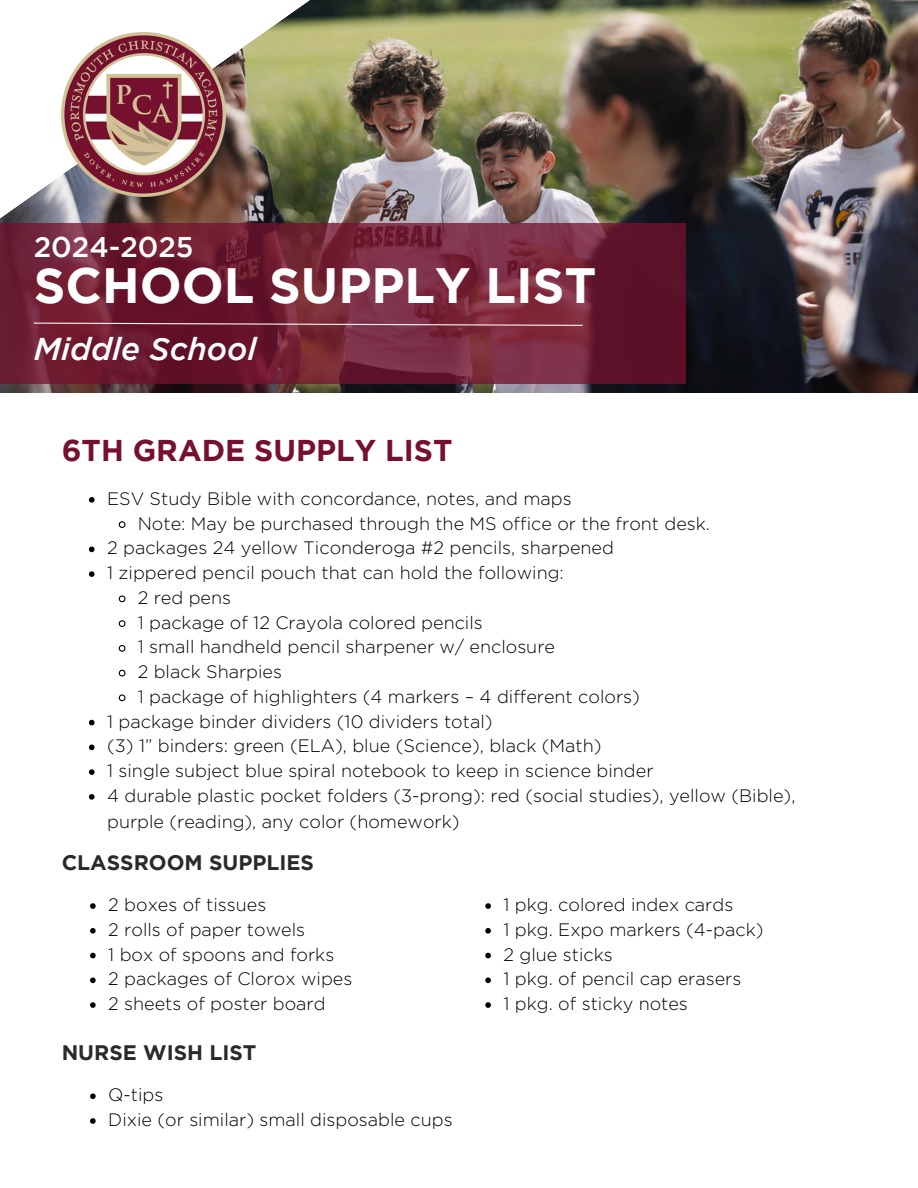
<style>
.page{position:relative;width:918px;height:1188px;background:#fff}
.page>*{position:absolute;margin:0;border:0;box-sizing:border-box;transform-origin:0 0}
.t1{font:700 49.5px "Gotham";color:#fff}
.t2{font:italic 500 31.5px "Gotham";color:#fff}
.t3{font:700 30px "Gotham";color:#75112e}
.t4{font:500 28.5px "Gotham";color:#fff}
.t5{font:700 21px "Gotham";color:#2a2a2a}
.t6{font:300 18px/25.8px "Gotham";color:#000}
</style>
<div class="page">
<img style="left:404px;top:0;width:514px;height:393px">
<img style="left:0;top:0;width:404px;height:393px">
<img style="left:62px;top:32px;width:164px;height:165px">
<svg style="left:0;top:223px;width:685px;height:160px;background:#702136"></svg>
<svg style="left:89px;top:497px;width:6px;height:6px"></svg>
<svg style="left:118px;top:521px;width:8px;height:7px"></svg>
<svg style="left:89px;top:547px;width:6px;height:5px"></svg>
<svg style="left:89px;top:571px;width:6px;height:6px"></svg>
<svg style="left:118px;top:595px;width:8px;height:8px"></svg>
<svg style="left:118px;top:620px;width:8px;height:7px"></svg>
<svg style="left:118px;top:645px;width:8px;height:7px"></svg>
<svg style="left:118px;top:669px;width:8px;height:8px"></svg>
<svg style="left:118px;top:694px;width:8px;height:8px"></svg>
<svg style="left:89px;top:720px;width:6px;height:5px"></svg>
<svg style="left:89px;top:745px;width:6px;height:5px"></svg>
<svg style="left:89px;top:769px;width:6px;height:6px"></svg>
<svg style="left:89px;top:794px;width:6px;height:6px"></svg>
<svg style="left:90px;top:903px;width:6px;height:6px"></svg>
<svg style="left:90px;top:928px;width:6px;height:6px"></svg>
<svg style="left:90px;top:953px;width:6px;height:5px"></svg>
<svg style="left:90px;top:977px;width:6px;height:6px"></svg>
<svg style="left:90px;top:1002px;width:6px;height:6px"></svg>
<svg style="left:485px;top:903px;width:6px;height:6px"></svg>
<svg style="left:485px;top:928px;width:6px;height:6px"></svg>
<svg style="left:485px;top:953px;width:6px;height:5px"></svg>
<svg style="left:485px;top:977px;width:6px;height:6px"></svg>
<svg style="left:485px;top:1002px;width:6px;height:6px"></svg>
<svg style="left:90px;top:1093px;width:6px;height:6px"></svg>
<svg style="left:90px;top:1118px;width:6px;height:6px"></svg>
<svg style="left:33px;top:322px;width:551px;height:4px;background:#985c69"></svg>
<p class="t4" style="left:34px;top:236px;width:161px">2024-2025</p>
<p class="t1" style="left:34px;top:267px;width:564px">SCHOOL SUPPLY LIST</p>
<h3 class="t2" style="left:34px;top:337px;width:224px">Middle School</h3>
<p class="t3" style="left:62px;top:439px;width:392px">6TH GRADE SUPPLY LIST</p>
<h1 class="t6" style="left:107px;top:485px;width:466px">ESV Study Bible with concordance, notes, and maps</h1>
<h3 class="t6" style="left:138px;top:510px;width:574px">Note: May be purchased through the MS office or the front desk.</h3>
<h2 class="t6" style="left:107px;top:535px;width:508px">2 packages 24 yellow Ticonderoga #2 pencils, sharpened</h2>
<p class="t6" style="left:107px;top:560px;width:458px">1 zippered pencil pouch that can hold the following:</p>
<p class="t6" style="left:138px;top:584px;width:95px">2 red pens</p>
<p class="t6" style="left:138px;top:609px;width:347px">1 package of 12 Crayola colored pencils</p>
<p class="t6" style="left:138px;top:634px;width:419px">1 small handheld pencil sharpener w/ enclosure</p>
<p class="t6" style="left:138px;top:659px;width:146px">2 black Sharpies</p>
<p class="t6" style="left:138px;top:683px;width:504px">1 package of highlighters (4 markers – 4 different colors)</p>
<p class="t6" style="left:107px;top:708px;width:387px">1 package binder dividers (10 dividers total)</p>
<p class="t6" style="left:107px;top:733px;width:496px">(3) 1” binders: green (ELA), blue (Science), black (Math)</p>
<p class="t6" style="left:107px;top:758px;width:548px">1 single subject blue spiral notebook to keep in science binder</p>
<p class="t6" style="left:107px;top:782px;width:690px">4 durable plastic pocket folders (3-prong): red (social studies), yellow (Bible), purple (reading), any color (homework)</p>
<p class="t5" style="left:62px;top:855px;width:254px">CLASSROOM SUPPLIES</p>
<p class="t6" style="left:108px;top:892px;width:160px">2 boxes of tissues</p>
<h4 class="t6" style="left:108px;top:916px;width:198px">2 rolls of paper towels</h4>
<p class="t6" style="left:108px;top:941px;width:228px">1 box of spoons and forks</p>
<p class="t6" style="left:108px;top:966px;width:246px">2 packages of Clorox wipes</p>
<p class="t6" style="left:108px;top:991px;width:219px">2 sheets of poster board</p>
<h4 class="t5" style="left:62px;top:1045px;width:196px">NURSE WISH LIST</h4>
<p class="t6" style="left:108px;top:1082px;width:57px">Q-tips</p>
<p class="t6" style="left:108px;top:1107px;width:346px">Dixie (or similar) small disposable cups</p>
<p class="t6" style="left:504px;top:892px;width:231px">1 pkg. colored index cards</p>
<p class="t6" style="left:504px;top:916px;width:262px">1 pkg. Expo markers (4-pack)</p>
<p class="t6" style="left:504px;top:941px;width:111px">2 glue sticks</p>
<p class="t6" style="left:504px;top:966px;width:239px">1 pkg. of pencil cap erasers</p>
<p class="t6" style="left:504px;top:991px;width:186px">1 pkg. of sticky notes</p>
</div>
